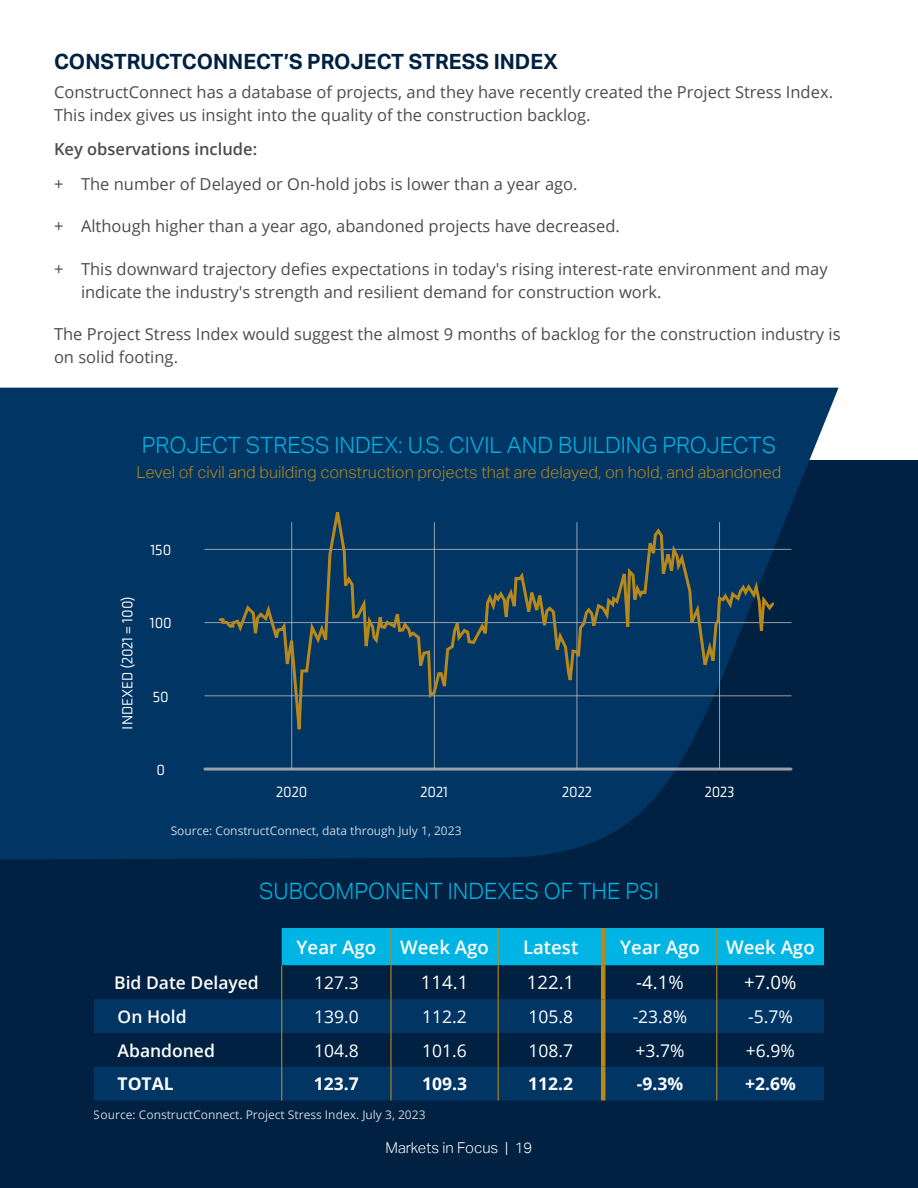
<style>
.page{position:relative;width:918px;height:1188px;background:#fff}
.page>*{position:absolute;margin:0;border:0;box-sizing:border-box;transform-origin:0 0}
.t1{font:300 22.5px "Aktiv Grotesk";color:#00b5e3}
.t2{font:700 21px "Aktiv Grotesk";color:#002141}
.t3{font:600 18.6px "Open Sans";color:#fff}
.t4{font:18.6px "Open Sans";color:#fff}
.t5{font:17.55px "Open Sans";color:#fff}
.t6{font:700 17.55px "Open Sans";color:#fff}
.t7{font:600 17.55px "Open Sans";color:#fff}
.t8{font:16.5px/22.5px "Open Sans";color:#4b4c4d}
.t9{font:300 16.5px "Aktiv Grotesk";color:#b7891c}
.t10{font:600 16.5px "Open Sans";color:#4b4c4d}
.t11{font:15px "Axia";color:#fff}
.t12{font:300 15px "Aktiv Grotesk";color:#fff}
.t13{font:12px "Open Sans";color:#fff}
</style>
<div class="page">
<div style="left:0;top:460px;width:918px;height:728px;background:#002141"></div>
<svg style="left:0;top:388px;width:839px;height:472px;fill:#003564"></svg>
<div style="left:282px;top:928px;width:542px;height:37px;background:#00b5e3"></div>
<svg style="left:282px;top:965px;width:542px;height:34px"></svg>
<svg style="left:94px;top:999px;width:730px;height:101px;fill:#003564"></svg>
<hr style="left:281px;top:965px;width:1px;height:34px;background:#b7891c">
<hr style="left:281px;top:999px;width:1px;height:34px;background:#b7891c">
<hr style="left:281px;top:1033px;width:1px;height:34px;background:#b7891c">
<hr style="left:281px;top:1067px;width:1px;height:33px;background:#b7891c">
<hr style="left:390px;top:928px;width:2px;height:37px;background:#b7891c">
<hr style="left:498px;top:928px;width:1px;height:37px;background:#b7891c">
<hr style="left:716px;top:928px;width:1px;height:37px;background:#b7891c">
<hr style="left:390px;top:965px;width:2px;height:34px;background:#b7891c">
<hr style="left:498px;top:965px;width:1px;height:34px;background:#b7891c">
<hr style="left:716px;top:965px;width:1px;height:34px;background:#b7891c">
<hr style="left:390px;top:999px;width:2px;height:34px;background:#b7891c">
<hr style="left:498px;top:999px;width:1px;height:34px;background:#b7891c">
<hr style="left:716px;top:999px;width:1px;height:34px;background:#b7891c">
<hr style="left:390px;top:1033px;width:2px;height:34px;background:#b7891c">
<hr style="left:498px;top:1033px;width:1px;height:34px;background:#b7891c">
<hr style="left:716px;top:1033px;width:1px;height:34px;background:#b7891c">
<hr style="left:390px;top:1067px;width:2px;height:33px;background:#b7891c">
<hr style="left:498px;top:1067px;width:1px;height:33px;background:#b7891c">
<hr style="left:716px;top:1067px;width:1px;height:33px;background:#b7891c">
<hr style="left:601px;top:928px;width:4px;height:37px;background:#b7891c">
<hr style="left:601px;top:965px;width:4px;height:34px;background:#b7891c">
<hr style="left:601px;top:999px;width:4px;height:34px;background:#b7891c">
<hr style="left:601px;top:1033px;width:4px;height:34px;background:#b7891c">
<hr style="left:601px;top:1067px;width:4px;height:33px;background:#b7891c">
<hr style="left:205px;top:768px;width:586px;height:3px;background:#bdbec1">
<hr style="left:205px;top:695px;width:586px;height:1px;background:#bdbec1">
<hr style="left:205px;top:622px;width:586px;height:1px;background:#bdbec1">
<hr style="left:205px;top:549px;width:586px;height:1px;background:#bdbec1">
<svg style="left:217px;top:495px;width:560px;height:280px;background:#0c3a60"></svg>
<p class="t2" style="left:54px;top:49px;width:505px">CONSTRUCTCONNECT’S PROJECT STRESS INDEX</p>
<p class="t8" style="left:54px;top:81px;width:778px">ConstructConnect has a database of projects, and they have recently created the Project Stress Index.<br>This index gives us insight into the quality of the construction backlog.</p>
<p class="t10" style="left:54px;top:138px;width:205px">Key observations include:</p>
<p class="t8" style="left:54px;top:172px;width:523px">+ The number of Delayed or On-hold jobs is lower than a year ago.</p>
<p class="t8" style="left:54px;top:215px;width:565px">+ Although higher than a year ago, abandoned projects have decreased.</p>
<p class="t8" style="left:81px;top:258px;width:748px;text-indent:-27px">+ This downward trajectory defies expectations in today's rising interest-rate environment and may indicate the industry's strength and resilient demand for construction work.</p>
<p class="t8" style="left:54px;top:323px;width:788px">The Project Stress Index would suggest the almost 9 months of backlog for the construction industry is on solid footing.</p>
<p class="t1" style="left:142px;top:432px;width:636px">PROJECT STRESS INDEX: U.S. CIVIL AND BUILDING PROJECTS</p>
<p class="t9" style="left:137px;top:462px;width:646px">Level of civil and building construction projects that are delayed, on hold, and abandoned</p>
<p class="t11" style="left:150px;top:541px;width:22px">150</p>
<p class="t11" style="left:118px;top:730px;width:135px;rotate:-90deg">INDEXED (2021 = 100)</p>
<p class="t11" style="left:150px;top:614px;width:24px">100</p>
<p class="t11" style="left:153px;top:688px;width:18px">50</p>
<p class="t11" style="left:157px;top:761px;width:10px">0</p>
<p class="t11" style="left:276px;top:783px;width:33px">2020</p>
<p class="t11" style="left:421px;top:783px;width:29px">2021</p>
<p class="t11" style="left:562px;top:783px;width:31px">2022</p>
<p class="t13" style="left:171px;top:822px;width:292px">Source: ConstructConnect, data through July 1, 2023</p>
<p class="t11" style="left:705px;top:783px;width:31px">2023</p>
<p class="t1" style="left:259px;top:878px;width:401px">SUBCOMPONENT INDEXES OF THE PSI</p>
<p class="t3" style="left:297px;top:934px;width:81px">Year Ago</p>
<p class="t3" style="left:400px;top:934px;width:90px">Week Ago</p>
<p class="t3" style="left:523px;top:934px;width:57px">Latest</p>
<p class="t3" style="left:620px;top:934px;width:81px">Year Ago</p>
<p class="t3" style="left:726px;top:934px;width:90px">Week Ago</p>
<p class="t7" style="left:114px;top:971px;width:146px">Bid Date Delayed</p>
<p class="t5" style="left:314px;top:971px;width:46px">127.3</p>
<p class="t4" style="left:421px;top:970px;width:49px">114.1</p>
<p class="t4" style="left:527px;top:970px;width:49px">122.1</p>
<p class="t4" style="left:636px;top:970px;width:49px">-4.1%</p>
<p class="t4" style="left:744px;top:970px;width:54px">+7.0%</p>
<p class="t7" style="left:118px;top:1004px;width:71px">On Hold</p>
<p class="t5" style="left:314px;top:1004px;width:46px">139.0</p>
<p class="t5" style="left:422px;top:1004px;width:46px">112.2</p>
<p class="t5" style="left:528px;top:1004px;width:46px">105.8</p>
<p class="t5" style="left:633px;top:1004px;width:56px">-23.8%</p>
<p class="t5" style="left:748px;top:1004px;width:46px">-5.7%</p>
<p class="t7" style="left:118px;top:1038px;width:99px">Abandoned</p>
<p class="t5" style="left:314px;top:1038px;width:46px">104.8</p>
<p class="t5" style="left:422px;top:1038px;width:46px">101.6</p>
<p class="t5" style="left:528px;top:1038px;width:46px">108.7</p>
<p class="t5" style="left:635px;top:1038px;width:51px">+3.7%</p>
<p class="t5" style="left:746px;top:1038px;width:51px">+6.9%</p>
<p class="t6" style="left:118px;top:1072px;width:58px">TOTAL</p>
<p class="t6" style="left:314px;top:1072px;width:46px">123.7</p>
<p class="t6" style="left:422px;top:1072px;width:46px">109.3</p>
<p class="t6" style="left:528px;top:1072px;width:46px">112.2</p>
<p class="t6" style="left:637px;top:1072px;width:48px">-9.3%</p>
<p class="t6" style="left:745px;top:1072px;width:52px">+2.6%</p>
<p class="t13" style="left:94px;top:1107px;width:333px">Source: ConstructConnect. Project Stress Index. July 3, 2023</p>
<p class="t12" style="left:385px;top:1139px;width:149px">Markets in Focus | 19</p>
</div>
